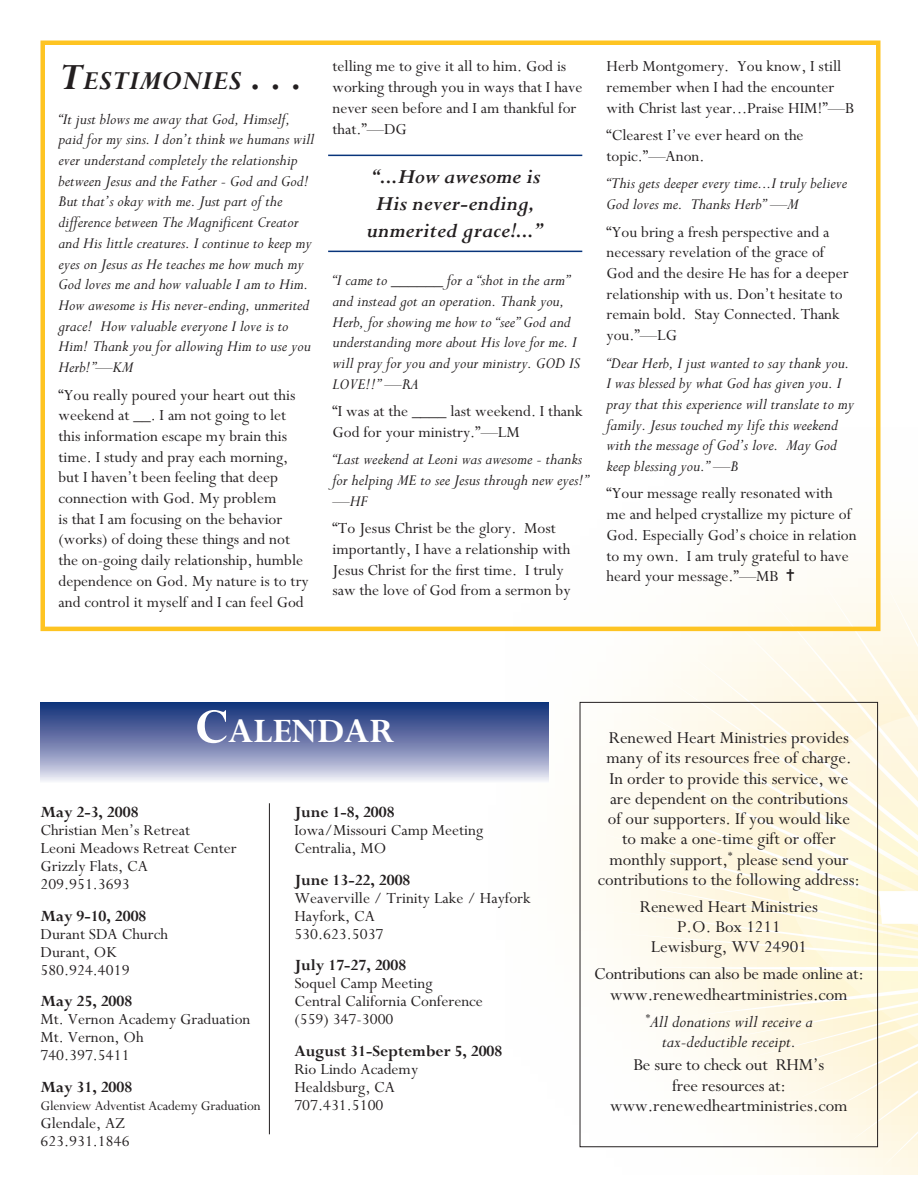
<style>
.page{position:relative;width:918px;height:1188px;background:#fff}
.page>*{position:absolute;margin:0;border:0;box-sizing:border-box;transform-origin:0 0}
.t1{font:700 37.8px "Perpetua";color:#fff}
.t2{font:italic 700 29.4px "Perpetua";color:#231f20}
.t3{font:italic 700 22.5px/27px "Perpetua";color:#231f20;text-align:center}
.t4{font:18.75px/20.2px "Perpetua";color:#231f20;text-align:center}
.t5{font:italic 18.75px/20.2px "Perpetua";color:#231f20;text-align:center}
.t6{font:17.25px/20.7px "Perpetua";color:#231f20}
.t7{font:italic 17.25px/20.7px "Perpetua";color:#231f20}
.t8{font:700 17.25px "Perpetua";color:#231f20}
.t9{font:15px "Perpetua";letter-spacing:-.01em;color:#231f20}
.s1{font-size:42px}
.s2{font-size:54px}
</style>
<div class="page">
<svg style="left:595px;top:578px;width:323px;height:570px;fill:#fefcf5"></svg>
<img style="left:682px;top:620px;width:236px;height:530px">
<img style="left:799px;top:730px;width:119px;height:444px">
<svg style="left:879px;top:809px;width:39px;height:365px"></svg>
<div style="left:40px;top:40px;width:840px;height:591px;border:4px solid #fec422"></div>
<div style="left:580px;top:702px;width:298px;height:445px;border:1px solid #231f20"></div>
<svg style="left:40px;top:702px;width:509px;height:79px;background:#7582b0"></svg>
<hr style="left:269px;top:803px;width:1px;height:331px;background:#231f20">
<hr style="left:328px;top:155px;width:254px;height:1px;background:#08347b">
<hr style="left:328px;top:251px;width:254px;height:1px;background:#08347b">
<svg style="left:787px;top:578px;width:7px;height:3px"></svg>
<h2 class="t2" style="left:58px;top:63px;width:245px"><span class="s1">T</span>ESTIMONIES <span class="s1">. . .</span></h2>
<p class="t7" style="left:58px;top:108px;width:257px">“It just blows me away that God, Himself, paid for my sins. I don’t think we humans will ever understand completely the relationship between Jesus and the Father - God and God!<br>But that’s okay with me. Just part of the difference between The Magnificent Creator and His little creatures. I continue to keep my eyes on Jesus as He teaches me how much my God loves me and how valuable I am to Him.<br>How awesome is His never-ending, unmerited grace! How valuable everyone I love is to Him! Thank you for allowing Him to use you Herb!”—KM</p>
<p class="t6" style="left:58px;top:384px;width:252px">“You really poured your heart out this weekend at __. I am not going to let this information escape my brain this time. I study and pray each morning, but I haven’t been feeling that deep connection with God. My problem<br>is that I am focusing on the behavior (works) of doing these things and not the on-going daily relationship, humble dependence on God. My nature is to try and control it myself and I can feel God</p>
<p class="t6" style="left:332px;top:56px;width:251px">telling me to give it all to him. God is working through you in ways that I have never seen before and I am thankful for that.”—DG</p>
<h3 class="t3" style="left:366px;top:163px;width:179px">“...How awesome is<br>His never-ending, unmerited grace!...”</h3>
<p class="t7" style="left:332px;top:269px;width:250px">“I came to ______ for a “shot in the arm” and instead got an operation. Thank you, Herb, for showing me how to “see” God and understanding more about His love for me. I will pray for you and your ministry. GOD IS LOVE!!” —RA</p>
<p class="t6" style="left:332px;top:401px;width:252px">“I was at the ____ last weekend. I thank<br>God for your ministry.”—LM</p>
<p class="t7" style="left:332px;top:448px;width:257px">“Last weekend at Leoni was awesome - thanks for helping ME to see Jesus through new eyes!” —HF</p>
<p class="t6" style="left:332px;top:518px;width:240px">“To Jesus Christ be the glory. Most importantly, I have a relationship with Jesus Christ for the first time. I truly saw the love of God from a sermon by</p>
<p class="t6" style="left:606px;top:56px;width:249px">Herb Montgomery. You know, I still remember when I had the encounter with Christ last year...Praise HIM!”—B</p>
<p class="t6" style="left:606px;top:125px;width:199px">“Clearest I’ve ever heard on the topic.”—Anon.</p>
<p class="t7" style="left:606px;top:173px;width:242px">“This gets deeper every time...I truly believe<br>God loves me. Thanks Herb” —M</p>
<p class="t6" style="left:606px;top:221px;width:244px">“You bring a fresh perspective and a necessary revelation of the grace of<br>God and the desire He has for a deeper relationship with us. Don’t hesitate to remain bold. Stay Connected. Thank you.”—LG</p>
<p class="t7" style="left:606px;top:352px;width:249px">“Dear Herb, I just wanted to say thank you.<br>I was blessed by what God has given you. I pray that this experience will translate to my family. Jesus touched my life this weekend with the message of God’s love. May God keep blessing you.” —B</p>
<p class="t6" style="left:606px;top:483px;width:252px">“Your message really resonated with<br>me and helped crystallize my picture of God. Especially God’s choice in relation to my own. I am truly grateful to have heard your message.”—MB</p>
<h1 class="t1" style="left:195px;top:708px;width:201px"><span class="s2">C</span>ALENDAR</h1>
<p class="t8" style="left:40px;top:801px;width:100px">May 2-3, 2008</p>
<p class="t6" style="left:40px;top:821px;width:198px;line-height:18px">Christian Men’s Retreat<br>Leoni Meadows Retreat Center<br>Grizzly Flats, CA<br>209.951.3693</p>
<p class="t8" style="left:40px;top:905px;width:108px">May 9-10, 2008</p>
<p class="t6" style="left:40px;top:924px;width:129px;line-height:18px">Durant SDA Church<br>Durant, OK<br>580.924.4019</p>
<p class="t8" style="left:40px;top:990px;width:93px">May 25, 2008</p>
<p class="t6" style="left:40px;top:1010px;width:212px;line-height:18px">Mt. Vernon Academy Graduation<br>Mt. Vernon, Oh<br>740.397.5411</p>
<p class="t8" style="left:40px;top:1076px;width:93px">May 31, 2008</p>
<p class="t9" style="left:40px;top:1096px;width:222px">Glenview Adventist Academy Graduation</p>
<p class="t6" style="left:40px;top:1113px;width:91px;line-height:18px">Glendale, AZ<br>623.931.1846</p>
<p class="t8" style="left:294px;top:801px;width:102px">June 1-8, 2008</p>
<p class="t6" style="left:294px;top:821px;width:190px;line-height:18px">Iowa/Missouri Camp Meeting<br>Centralia, MO</p>
<p class="t8" style="left:294px;top:869px;width:118px">June 13-22, 2008</p>
<p class="t6" style="left:294px;top:888px;width:238px;line-height:18px">Weaverville / Trinity Lake / Hayfork<br>Hayfork, CA<br>530.623.5037</p>
<p class="t8" style="left:294px;top:954px;width:113px">July 17-27, 2008</p>
<p class="t6" style="left:294px;top:974px;width:190px;line-height:18px">Soquel Camp Meeting<br>Central California Conference (559) 347-3000</p>
<p class="t8" style="left:294px;top:1040px;width:210px">August 31-September 5, 2008</p>
<p class="t6" style="left:294px;top:1059px;width:125px;line-height:18px">Rio Lindo Academy<br>Healdsburg, CA<br>707.431.5100</p>
<p class="t4" style="left:598px;top:727px;width:264px">Renewed Heart Ministries provides many of its resources free of charge.<br>In order to provide this service, we are dependent on the contributions<br>of our supporters. If you would like<br>to make a one-time gift or offer monthly support,<sup>*</sup> please send your contributions to the following address:</p>
<p class="t4" style="left:640px;top:896px;width:180px">Renewed Heart Ministries<br>P.O. Box 1211<br>Lewisburg, WV 24901</p>
<p class="t4" style="left:594px;top:963px;width:271px">Contributions can also be made online at: www.renewedheartministries.com</p>
<p class="t5" style="left:645px;top:1011px;width:169px"><sup>*</sup>All donations will receive a tax-deductible receipt.</p>
<p class="t4" style="left:610px;top:1055px;width:239px">Be sure to check out RHM’s<br>free resources at: www.renewedheartministries.com</p>
</div>
